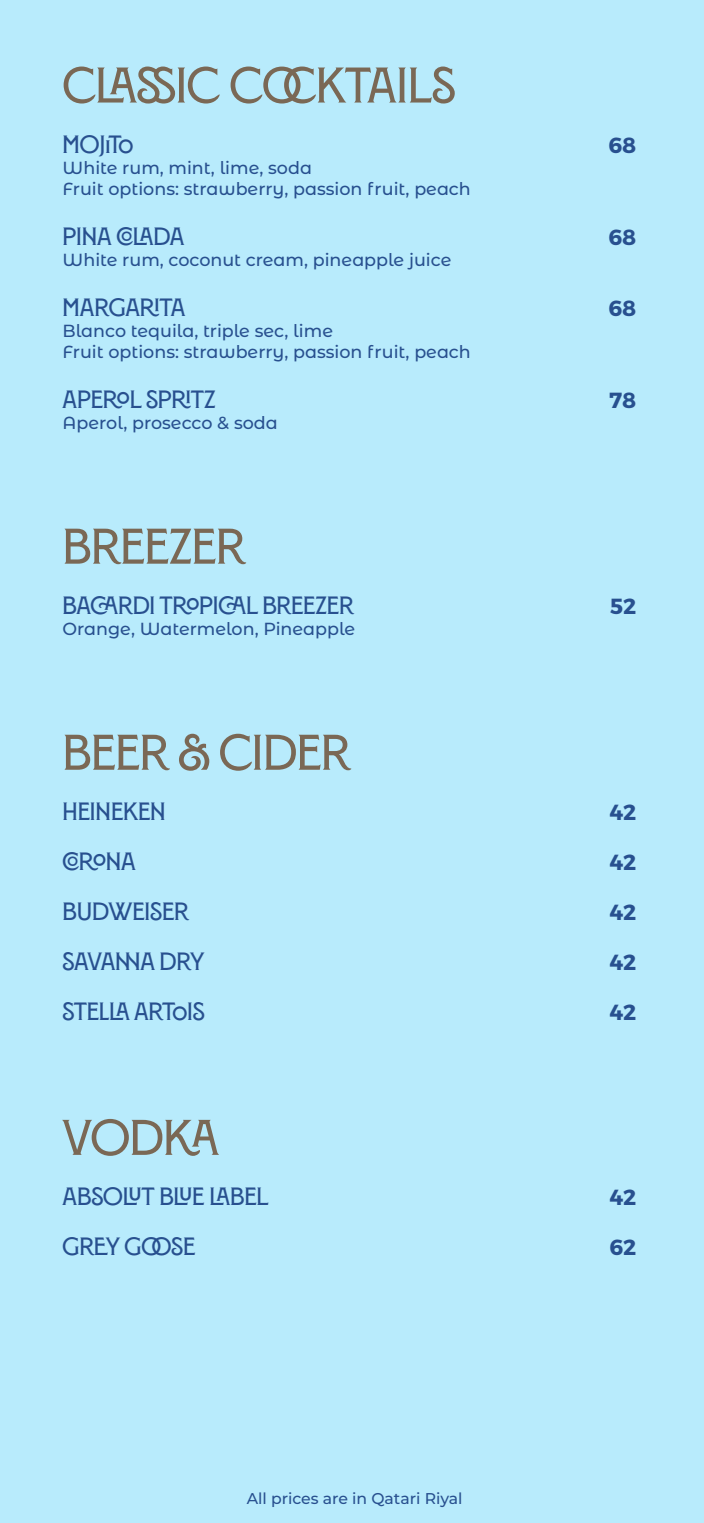
<style>
.page{position:relative;width:704px;height:1523px;background:#fff}
.page>*{position:absolute;margin:0;border:0;box-sizing:border-box;transform-origin:0 0}
.t1{font:600 50px "Montecatini Pro Normale";letter-spacing:.015em;color:#7a6855}
.t2{font:600 50px "Montecatini Pro Normale";letter-spacing:-.005em;color:#7a6855}
.t3{font:600 25px "Montecatini Pro Normale";color:#28508f}
.t4{font:700 21.88px "Montserrat";color:#28508f}
.t5{font:500 17.5px/21px "Montserrat Alternates";color:#28508f}
.t6{font:500 15.62px "Montserrat";color:#28508f}
</style>
<div class="page">
<div style="left:0;top:0;width:703px;height:1522px;background:#b8ebfc"></div>
<h1 class="t2" style="left:62px;top:58px;width:369px">CLASSIC COCKTAILS</h1>
<h2 class="t3" style="left:62px;top:130px;width:72px">MOJITO</h2>
<p class="t4" style="left:608px;top:131px;width:29px">68</p>
<p class="t5" style="left:62px;top:156px;width:409px">White rum, mint, lime, soda<br>Fruit options: strawberry, passion fruit, peach</p>
<h2 class="t3" style="left:62px;top:222px;width:107px">PINA COLADA</h2>
<p class="t4" style="left:608px;top:223px;width:29px">68</p>
<p class="t5" style="left:62px;top:248px;width:390px">White rum, coconut cream, pineapple juice</p>
<h2 class="t3" style="left:62px;top:293px;width:35px">MARGAR</h2>
<h2 class="t3" style="left:154px;top:293px;width:33px">ITA</h2>
<p class="t4" style="left:608px;top:294px;width:29px">68</p>
<p class="t5" style="left:62px;top:319px;width:409px">Blanco tequila, triple sec, lime<br>Fruit options: strawberry, passion fruit, peach</p>
<h2 class="t3" style="left:62px;top:385px;width:154px">APEROL SPRITZ</h2>
<p class="t4" style="left:609px;top:386px;width:29px">78</p>
<p class="t5" style="left:62px;top:411px;width:216px">Aperol, prosecco &amp; soda</p>
<h1 class="t1" style="left:62px;top:519px;width:183px">BREEZER</h1>
<h2 class="t3" style="left:62px;top:591px;width:292px">BACARDI TROPICAL BREEZER</h2>
<p class="t4" style="left:609px;top:592px;width:28px">52</p>
<p class="t5" style="left:62px;top:617px;width:294px">Orange, Watermelon, Pineapple</p>
<h1 class="t1" style="left:62px;top:725px;width:288px">BEER &amp; CIDER</h1>
<h2 class="t3" style="left:62px;top:797px;width:104px">HEINEKEN</h2>
<p class="t4" style="left:609px;top:798px;width:28px">42</p>
<h2 class="t3" style="left:62px;top:847px;width:68px">CORONA</h2>
<p class="t4" style="left:609px;top:848px;width:28px">42</p>
<h2 class="t3" style="left:62px;top:897px;width:120px">BUDWEISER</h2>
<p class="t4" style="left:609px;top:898px;width:28px">42</p>
<h2 class="t3" style="left:62px;top:947px;width:143px">SAVANNA DRY</h2>
<p class="t4" style="left:609px;top:948px;width:28px">42</p>
<h2 class="t3" style="left:62px;top:997px;width:137px">STELLA ARTOIS</h2>
<p class="t4" style="left:609px;top:998px;width:28px">42</p>
<h1 class="t1" style="left:62px;top:1110px;width:158px">VODKA</h1>
<h2 class="t3" style="left:62px;top:1182px;width:201px">ABSOLUT BLUE LABEL</h2>
<p class="t4" style="left:609px;top:1183px;width:28px">42</p>
<h2 class="t3" style="left:62px;top:1232px;width:133px">GREY GOOSE</h2>
<p class="t4" style="left:609px;top:1233px;width:28px">62</p>
<p class="t6" style="left:246px;top:1487px;width:217px">All prices are in Qatari Riyal</p>
</div>
